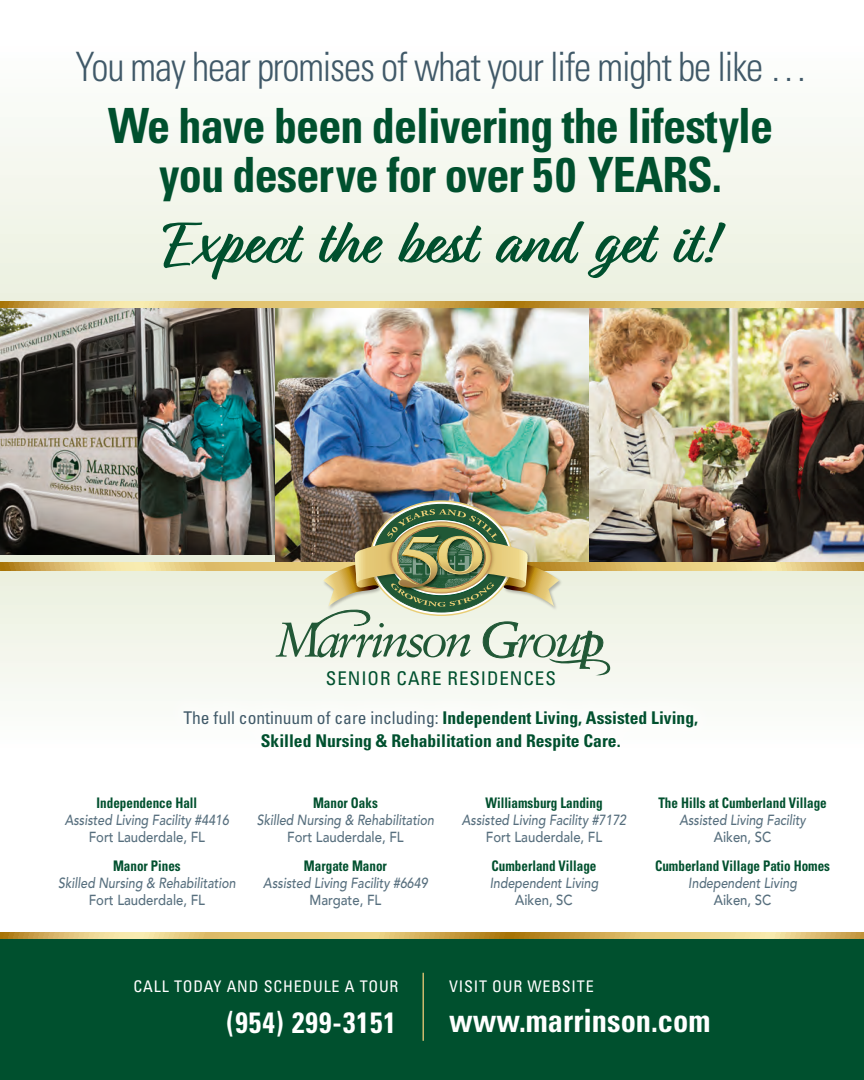
<style>
.page{position:relative;width:864px;height:1080px;background:#fff}
.page>*{position:absolute;margin:0;border:0;box-sizing:border-box;transform-origin:0 0}
.t1{font:700 64.8px "Relation";color:#00502e;scale:.95 1}
.t2{font:700 condensed 48.6px/48.6px "Univers LT Std";letter-spacing:-.02em;color:#00502e;text-align:center;scale:.95 1}
.t3{font:300 condensed 40.5px "Univers LT Std";letter-spacing:-.03em;color:#405968;scale:.95 1}
.t4{font:700 condensed 32.1px "Univers LT Std";color:#fff;scale:.95 1}
.t5{font:700 condensed 29.4px "Univers LT Std";letter-spacing:.04em;color:#fff;scale:.95 1}
.t6{font:condensed 18.9px "Univers LT Std";letter-spacing:.05em;color:#00502e}
.t7{font:700 condensed 17.55px/23px "Univers LT Std";color:#00502e;text-align:center}
.t8{font:condensed 16.05px "Univers LT Std";letter-spacing:.05em;color:#fff}
.t9{font:italic 500 14.55px "Avenir LT Std";color:#576f7e;scale:.85 1}
.t10{font:700 condensed 14.55px "Univers LT Std";color:#00502e;scale:.9 1}
.t11{font:500 14.55px "Avenir";color:#576f7e;scale:.9 1}
.s1{font-weight:400;color:#405968}
</style>
<div class="page">
<svg style="left:0;top:554px;width:864px;height:145px"></svg>
<svg style="left:0;top:120px;width:864px;height:181px"></svg>
<div style="left:0;top:932px;width:864px;height:148px;background:#00502e"></div>
<div style="left:161px;top:688px;width:559px;height:85px;background:#fff"></div>
<svg style="left:0;top:932px;width:864px;height:7px;background:#dbbb6a"></svg>
<img style="left:588px;top:308px;width:276px;height:254px">
<img style="left:0;top:308px;width:276px;height:246px">
<img style="left:276px;top:308px;width:312px;height:201px">
<svg style="left:0;top:301px;width:864px;height:7px;background:#dbbb6a"></svg>
<svg style="left:0;top:562px;width:864px;height:9px;background:#e2c67a"></svg>
<img style="left:276px;top:509px;width:334px;height:168px">
<hr style="left:423px;top:973px;width:1px;height:68px;background:#e4c675">
<h3 class="t3" style="left:75px;top:43px;width:773px">You may hear promises of what your life might be like …</h3>
<h2 class="t2" style="left:108px;top:102px;width:702px">We have been delivering the lifestyle you deserve for over 50 YEARS.</h2>
<h1 class="t1" style="left:167px;top:206px;width:578px">Expect the best and get it!</h1>
<p class="t6" style="left:326px;top:666px;width:231px">SENIOR CARE RESIDENCES</p>
<p class="t7" style="left:183px;top:706px;width:516px"><span class="s1">The full continuum of care including:</span> Independent Living, Assisted Living,<br>Skilled Nursing &amp; Rehabilitation and Respite Care.</p>
<p class="t10" style="left:97px;top:794px;width:113px">Independence Hall</p>
<p class="t9" style="left:65px;top:811px;width:195px">Assisted Living Facility #4416</p>
<p class="t11" style="left:89px;top:824px;width:131px">Fort Lauderdale, FL</p>
<p class="t10" style="left:113px;top:857px;width:77px">Manor Pines</p>
<p class="t9" style="left:58px;top:875px;width:210px">Skilled Nursing &amp; Rehabilitation</p>
<p class="t11" style="left:89px;top:887px;width:131px">Fort Lauderdale, FL</p>
<p class="t10" style="left:313px;top:794px;width:74px">Manor Oaks</p>
<p class="t9" style="left:257px;top:811px;width:210px">Skilled Nursing &amp; Rehabilitation</p>
<p class="t11" style="left:287px;top:824px;width:131px">Fort Lauderdale, FL</p>
<p class="t10" style="left:304px;top:857px;width:94px">Margate Manor</p>
<p class="t9" style="left:263px;top:875px;width:195px">Assisted Living Facility #6649</p>
<p class="t11" style="left:310px;top:887px;width:81px">Margate, FL</p>
<p class="t10" style="left:485px;top:794px;width:132px">Williamsburg Landing</p>
<p class="t9" style="left:462px;top:811px;width:195px">Assisted Living Facility #7172</p>
<p class="t11" style="left:486px;top:824px;width:131px">Fort Lauderdale, FL</p>
<p class="t10" style="left:492px;top:857px;width:118px">Cumberland Village</p>
<p class="t9" style="left:490px;top:875px;width:129px">Independent Living</p>
<p class="t11" style="left:515px;top:887px;width:66px">Aiken, SC</p>
<p class="t10" style="left:658px;top:794px;width:189px">The Hills at Cumberland Village</p>
<p class="t9" style="left:679px;top:811px;width:150px">Assisted Living Facility</p>
<p class="t11" style="left:714px;top:824px;width:66px">Aiken, SC</p>
<p class="t10" style="left:655px;top:857px;width:196px">Cumberland Village Patio Homes</p>
<p class="t9" style="left:688px;top:875px;width:129px">Independent Living</p>
<p class="t11" style="left:714px;top:887px;width:66px">Aiken, SC</p>
<p class="t8" style="left:134px;top:976px;width:266px">CALL TODAY AND SCHEDULE A TOUR</p>
<p class="t8" style="left:449px;top:976px;width:146px">VISIT OUR WEBSITE</p>
<h3 class="t5" style="left:227px;top:1004px;width:180px">(954) 299-3151</h3>
<h3 class="t4" style="left:449px;top:1001px;width:276px">www.marrinson.com</h3>
</div>
